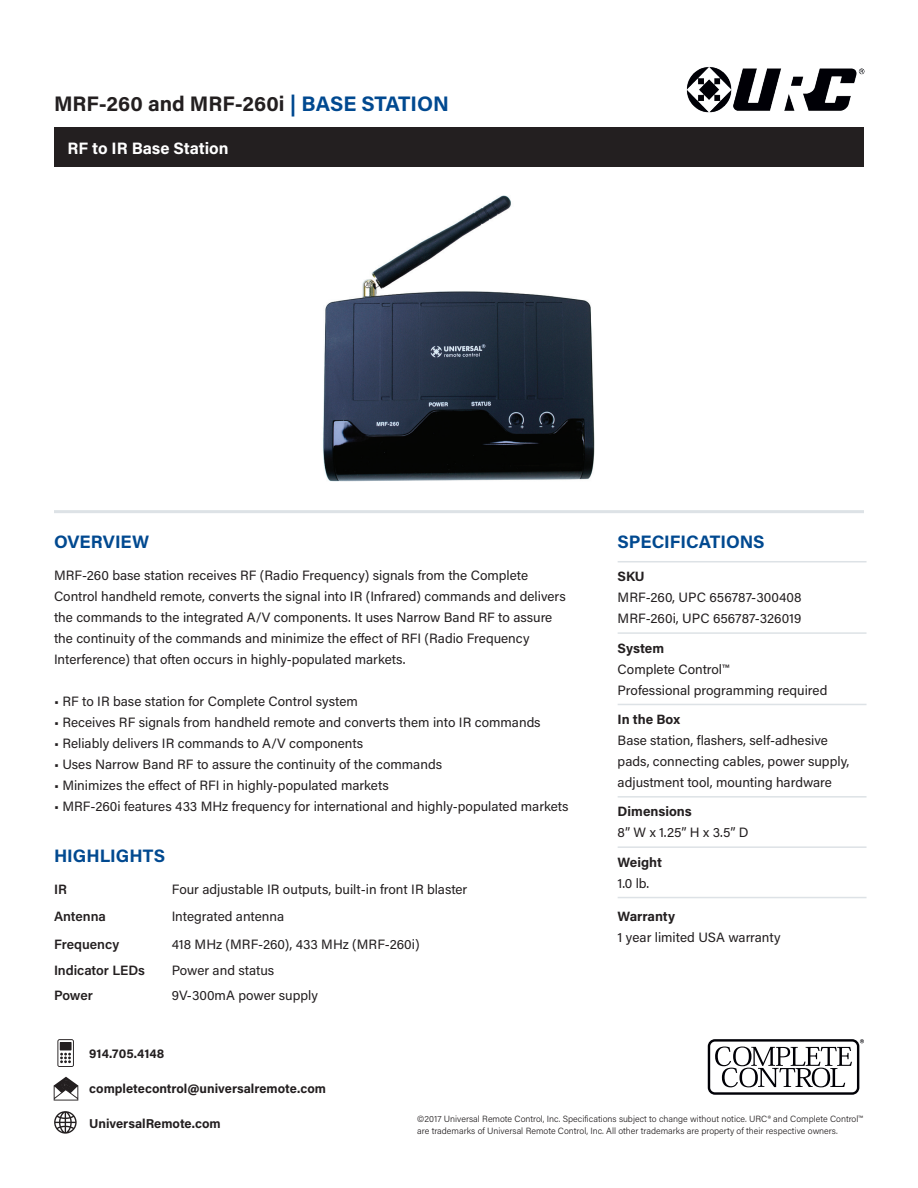
<style>
.page{position:relative;width:918px;height:1188px;background:#fff}
.page>*{position:absolute;margin:0;border:0;box-sizing:border-box;transform-origin:0 0}
.t1{font:700 21px "Acumin Pro";color:#231f20}
.Front_Page_Body_Head{font:700 18px "Acumin Pro";color:#014990}
.t2{font:700 16.5px "Acumin Pro";letter-spacing:-.005em;color:#fff}
.Main_Body_Subheader{font:13.5px/21px "Acumin Pro";color:#231f20}
.Front_Page_Body{font:700 13.5px "Acumin Pro";color:#231f20}
.Main_Body_Subheader-2{font:600 13.5px "Acumin Pro";color:#231f20}
.Front_Page_Body-2{font:13.5px "Acumin Pro";color:#231f20}
.t3{font:700 12.9px "Acumin Pro";color:#231f20}
.t4{font:300 9px/12px "Acumin Pro";color:#231f20}
.s1{color:#004990}
</style>
<div class="page">
<div style="left:54px;top:128px;width:810px;height:39px;background:#231f20"></div>
<svg style="left:54px;top:1077px;width:24px;height:24px"></svg>
<svg style="left:54px;top:1111px;width:23px;height:23px"></svg>
<svg style="left:57px;top:1039px;width:17px;height:28px"></svg>
<svg style="left:708px;top:1039px;width:156px;height:56px"></svg>
<img style="left:686px;top:67px;width:179px;height:46px">
<hr style="left:618px;top:632px;width:249px;height:2px;background:#dde2e6">
<hr style="left:618px;top:704px;width:249px;height:1px;background:#dde2e6">
<hr style="left:618px;top:796px;width:249px;height:2px;background:#dde2e6">
<hr style="left:618px;top:846px;width:249px;height:2px;background:#dde2e6">
<hr style="left:618px;top:897px;width:249px;height:1px;background:#dde2e6">
<hr style="left:618px;top:561px;width:249px;height:1px;background:#dde2e6">
<img style="left:323px;top:195px;width:272px;height:287px">
<hr style="left:54px;top:510px;width:810px;height:3px;background:#dde2e6">
<h1 class="t1" style="left:54px;top:89px;width:397px">MRF-260 and MRF-260i <span class="s1">| BASE STATION</span></h1>
<p class="t2" style="left:68px;top:136px;width:163px">RF to IR Base Station</p>
<p class="Front_Page_Body_Head" style="left:54px;top:529px;width:97px">OVERVIEW</p>
<p class="Main_Body_Subheader" style="left:54px;top:565px;width:513px">MRF-260 base station receives RF (Radio Frequency) signals from the Complete Control handheld remote, converts the signal into IR (Infrared) commands and delivers the commands to the integrated A/V components. It uses Narrow Band RF to assure the continuity of the commands and minimize the effect of RFI (Radio Frequency Interference) that often occurs in highly-populated markets.</p>
<p class="Main_Body_Subheader" style="left:54px;top:691px;width:305px">• RF to IR base station for Complete Control system</p>
<p class="Main_Body_Subheader" style="left:54px;top:712px;width:488px">• Receives RF signals from handheld remote and converts them into IR commands</p>
<p class="Main_Body_Subheader" style="left:54px;top:733px;width:311px">• Reliably delivers IR commands to A/V components</p>
<p class="Main_Body_Subheader" style="left:54px;top:754px;width:390px">• Uses Narrow Band RF to assure the continuity of the commands</p>
<p class="Main_Body_Subheader" style="left:54px;top:775px;width:336px">• Minimizes the effect of RFI in highly-populated markets</p>
<p class="Main_Body_Subheader" style="left:54px;top:796px;width:516px">• MRF-260i features 433 MHz frequency for international and highly-populated markets</p>
<p class="Front_Page_Body_Head" style="left:54px;top:843px;width:113px">HIGHLIGHTS</p>
<p class="Main_Body_Subheader-2" style="left:54px;top:880px;width:14px">IR</p>
<p class="Main_Body_Subheader" style="left:172px;top:878px;width:297px">Four adjustable IR outputs, built-in front IR blaster</p>
<p class="Main_Body_Subheader-2" style="left:54px;top:907px;width:54px">Antenna</p>
<p class="Main_Body_Subheader" style="left:172px;top:906px;width:114px">Integrated antenna</p>
<p class="Main_Body_Subheader-2" style="left:54px;top:935px;width:67px">Frequency</p>
<p class="Main_Body_Subheader" style="left:172px;top:934px;width:249px">418 MHz (MRF-260), 433 MHz (MRF-260i)</p>
<p class="Main_Body_Subheader-2" style="left:54px;top:960px;width:92px">Indicator LEDs</p>
<p class="Main_Body_Subheader" style="left:172px;top:959px;width:104px">Power and status</p>
<p class="Main_Body_Subheader-2" style="left:54px;top:986px;width:40px">Power</p>
<p class="Main_Body_Subheader" style="left:172px;top:984px;width:148px">9V-300mA power supply</p>
<p class="Front_Page_Body_Head" style="left:618px;top:529px;width:149px">SPECIFICATIONS</p>
<p class="Front_Page_Body" style="left:618px;top:567px;width:29px">SKU</p>
<p class="Main_Body_Subheader" style="left:618px;top:587px;width:185px">MRF-260, UPC 656787-300408</p>
<p class="Main_Body_Subheader" style="left:618px;top:608px;width:185px">MRF-260i, UPC 656787-326019</p>
<p class="Front_Page_Body" style="left:618px;top:639px;width:48px">System</p>
<p class="Main_Body_Subheader" style="left:618px;top:658px;width:113px">Complete Control™</p>
<p class="Main_Body_Subheader" style="left:618px;top:679px;width:211px">Professional programming required</p>
<p class="Front_Page_Body" style="left:618px;top:710px;width:64px">In the Box</p>
<p class="Main_Body_Subheader" style="left:618px;top:729px;width:233px">Base station, flashers, self-adhesive pads, connecting cables, power supply, adjustment tool, mounting hardware</p>
<p class="Front_Page_Body" style="left:618px;top:802px;width:76px">Dimensions</p>
<p class="Front_Page_Body-2" style="left:618px;top:823px;width:133px">8” W x 1.25” H x 3.5” D</p>
<p class="Front_Page_Body" style="left:618px;top:853px;width:46px">Weight</p>
<p class="Front_Page_Body-2" style="left:618px;top:874px;width:33px">1.0 lb.</p>
<p class="Front_Page_Body" style="left:618px;top:907px;width:59px">Warranty</p>
<p class="Main_Body_Subheader" style="left:618px;top:926px;width:164px">1 year limited USA warranty</p>
<p class="t3" style="left:89px;top:1045px;width:77px">914.705.4148</p>
<p class="t3" style="left:89px;top:1079px;width:238px">completecontrol@universalremote.com</p>
<p class="t3" style="left:89px;top:1114px;width:133px">UniversalRemote.com</p>
<p class="t4" style="left:417px;top:1113px;width:447px">©2017 Universal Remote Control, Inc. Specifications subject to change without notice. URC® and Complete Control™ are trademarks of Universal Remote Control, Inc. All other trademarks are property of their respective owners.</p>
</div>
